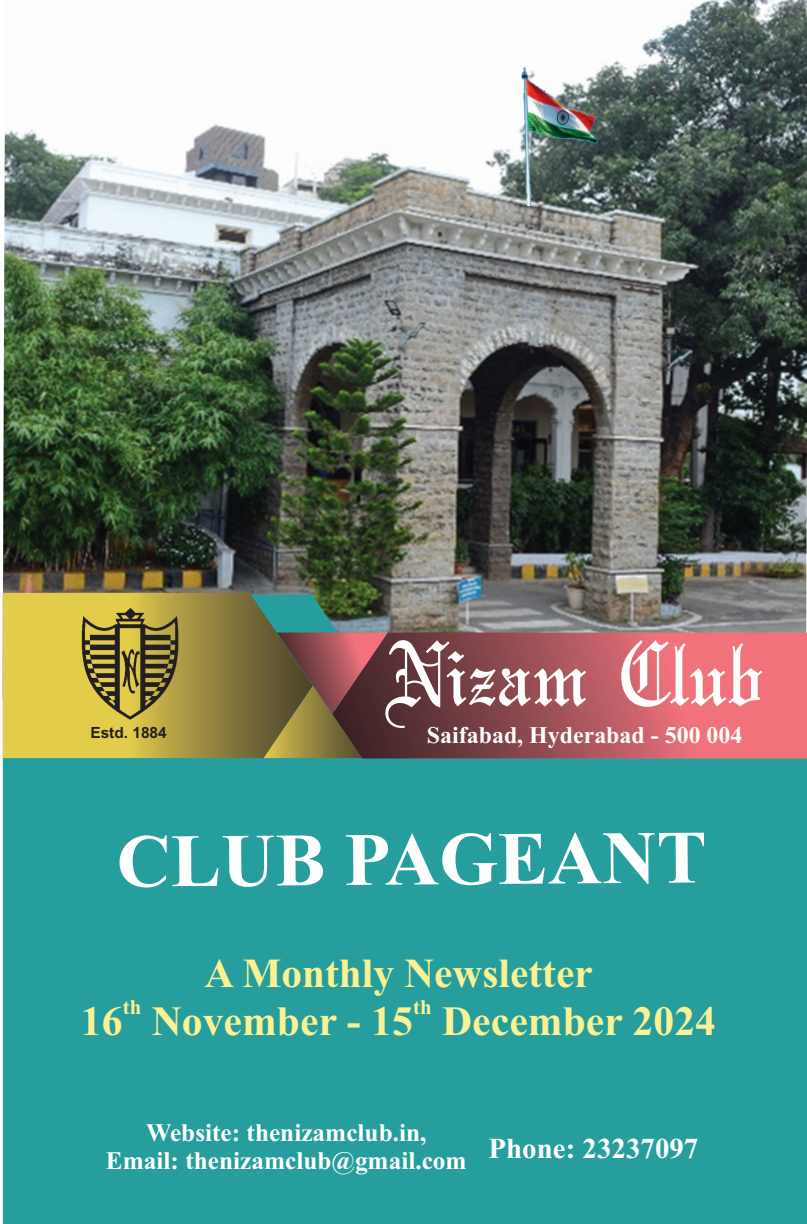
<style>
.page{position:relative;width:807px;height:1224px;background:#fff}
.page>*{position:absolute;margin:0;border:0;box-sizing:border-box;transform-origin:0 0}
.t1{font:97.6px "Olde English";color:#fff}
.t2{font:700 75.2px "Times New Roman";letter-spacing:-.005em;color:#fff}
.t3{font:700 41.8px "Times New Roman";color:#fcf192}
.t4{font:700 41.4px "Times New Roman";color:#fcf192}
.t5{font:700 29px "Times New Roman";color:#fff}
.t6{font:700 25.2px/28px "Times New Roman";color:#fff;text-align:center}
.t7{font:700 23.8px "Times New Roman";color:#fff}
.t8{font:700 20.8px "Times New Roman";color:#fcf192}
.t9{font:700 15.4px "Arial";color:#231f20}
</style>
<div class="page">
<img style="left:3px;top:0;width:803px;height:594px">
<img style="left:484px;top:56px;width:132px;height:150px">
<div style="left:3px;top:594px;width:803px;height:630px;background:#259e9d"></div>
<svg style="left:430px;top:606px;width:376px;height:27px"></svg>
<svg style="left:332px;top:633px;width:474px;height:126px"></svg>
<svg style="left:3px;top:593px;width:310px;height:165px"></svg>
<img style="left:71px;top:608px;width:109px;height:112px">
<svg style="left:203px;top:595px;width:227px;height:163px"></svg>
<h1 class="t1" style="left:389px;top:640px;width:377px">Nizam Club</h1>
<p class="t9" style="left:90px;top:726px;width:78px">Estd. 1884</p>
<p class="t7" style="left:427px;top:726px;width:317px">Saifabad, Hyderabad - 500 004</p>
<h2 class="t2" style="left:117px;top:834px;width:592px">CLUB PAGEANT</h2>
<h3 class="t4" style="left:204px;top:959px;width:390px">A Monthly Newsletter</h3>
<p class="t8" style="left:123px;top:1000px;width:20px">th</p>
<p class="t8" style="left:413px;top:1000px;width:20px">th</p>
<h3 class="t3" style="left:81px;top:1007px;width:636px">16 November - 15 December 2024</h3>
<p class="t6" style="left:106px;top:1121px;width:362px">Website: thenizamclub.in,<br>Email: thenizamclub@gmail.com</p>
<p class="t5" style="left:488px;top:1139px;width:211px">Phone: 23237097</p>
</div>
